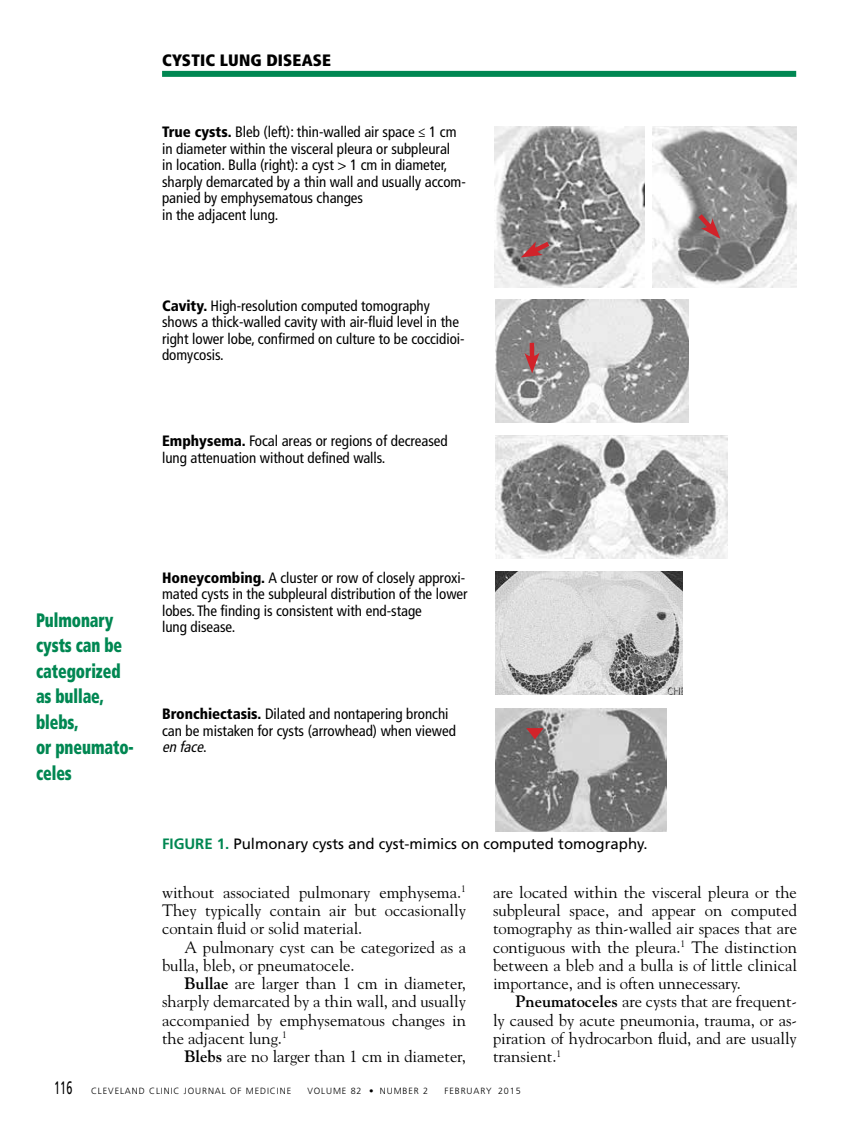
<style>
.page{position:relative;width:851px;height:1134px;background:#fff}
.page>*{position:absolute;margin:0;border:0;box-sizing:border-box;transform-origin:0 0}
.t1{font:900 condensed 19.5px/25.5px "Frutiger LT Std";letter-spacing:-.005em;color:#008752;scale:.8 1}
.t2{font:16.5px/18.3px "Goudy Std";color:#000;text-align:justify}
.t3{font:900 condensed 16.5px "Frutiger LT Std";letter-spacing:.01em;color:#000}
.t4{font:condensed 15px/16.5px "Frutiger LT Std";color:#000}
.t5{font:15px "Frutiger LT Std";color:#000}
.t6{font:300 9px "Frutiger LT Std";letter-spacing:.1em;color:#000}
.s1{font-weight:900}
.s2{font-style:italic}
.s3{font-weight:700;color:#008752}
.s4{font-weight:700}
.s5{font-weight:400;font-size:18px}
</style>
<div class="page">
<div style="left:162px;top:71px;width:634px;height:6px;background:#008752"></div>
<img style="left:494px;top:126px;width:150px;height:161px">
<img style="left:652px;top:126px;width:144px;height:161px">
<img style="left:495px;top:299px;width:194px;height:124px">
<img style="left:495px;top:435px;width:232px;height:123px">
<img style="left:495px;top:572px;width:187px;height:122px">
<img style="left:495px;top:708px;width:171px;height:123px">
<svg style="left:521px;top:238px;width:33px;height:20px"></svg>
<svg style="left:693px;top:209px;width:27px;height:30px"></svg>
<div style="left:529px;top:343px;width:5px;height:18px;background:#d2232a"></div>
<svg style="left:524px;top:353px;width:15px;height:20px"></svg>
<svg style="left:526px;top:728px;width:17px;height:11px"></svg>
<p class="t3" style="left:162px;top:51px;width:170px">CYSTIC LUNG DISEASE</p>
<p class="t4" style="left:162px;top:124px;width:305px"><span class="s1">True cysts.</span> Bleb (left): thin-walled air space ≤ 1 cm in diameter within the visceral pleura or subpleural<br>in location. Bulla (right): a cyst &gt; 1 cm in diameter, sharply demarcated by a thin wall and usually accom&shy;panied by emphysematous changes<br>in the adjacent lung.</p>
<p class="t4" style="left:162px;top:297px;width:304px"><span class="s1">Cavity.</span> High-resolution computed tomography shows a thick-walled cavity with air-fluid level in the right lower lobe, confirmed on culture to be coccidioi&shy;domycosis.</p>
<p class="t4" style="left:162px;top:433px;width:287px"><span class="s1">Emphysema.</span> Focal areas or regions of decreased lung attenuation without defined walls.</p>
<h1 class="t1" style="left:36px;top:607px;width:124px">Pulmonary cysts can be categorized as bullae, blebs,<br>or pneumato&shy;celes</h1>
<p class="t4" style="left:162px;top:569px;width:307px"><span class="s1">Honeycombing.</span> A cluster or row of closely approxi&shy;mated cysts in the subpleural distribution of the lower lobes. The finding is consistent with end-stage<br>lung disease.</p>
<p class="t4" style="left:162px;top:706px;width:295px"><span class="s1">Bronchiectasis.</span> Dilated and nontapering bronchi can be mistaken for cysts (arrowhead) when viewed <span class="s2">en face</span>.</p>
<p class="t5" style="left:162px;top:835px;width:487px"><span class="s3">FIGURE 1.</span> Pulmonary cysts and cyst-mimics on computed tomography.</p>
<p class="t2" style="left:162px;top:883px;width:305px">without associated pulmonary emphysema.<sup>1<br></sup>They typically contain air but occasionally contain fluid or solid material.</p>
<p class="t2" style="left:162px;top:938px;width:305px;text-indent:23px">A pulmonary cyst can be categorized as a bulla, bleb, or pneumatocele.</p>
<p class="t2" style="left:162px;top:974px;width:305px;text-indent:23px"><span class="s4">Bullae</span> are larger than 1 cm in diameter, sharply demarcated by a thin wall, and usually accompanied by emphysematous changes in the adjacent lung.<sup>1</sup></p>
<p class="t2" style="left:185px;top:1047px;width:283px"><span class="s4">Blebs</span> are no larger than 1 cm in diameter,</p>
<p class="t2" style="left:493px;top:883px;width:305px">are located within the visceral pleura or the subpleural space, and appear on computed tomography as thin-walled air spaces that are contiguous with the pleura.<sup>1</sup> The distinction between a bleb and a bulla is of little clinical importance, and is often unnecessary.</p>
<p class="t2" style="left:493px;top:992px;width:305px;text-indent:23px"><span class="s4">Pneumatoceles</span> are cysts that are frequent&shy;ly caused by acute pneumonia, trauma, or as&shy;piration of hydrocarbon fluid, and are usually transient.<sup>1</sup></p>
<p class="t6" style="left:54px;top:1085px;width:239px"><span class="s5">116</span> CLEVELAND CLINIC JOURNAL OF MEDICINE</p>
<p class="t6" style="left:307px;top:1085px;width:122px">VOLUME 82 • NUMBER 2</p>
<p class="t6" style="left:444px;top:1085px;width:78px">FEBRUARY 2015</p>
</div>
